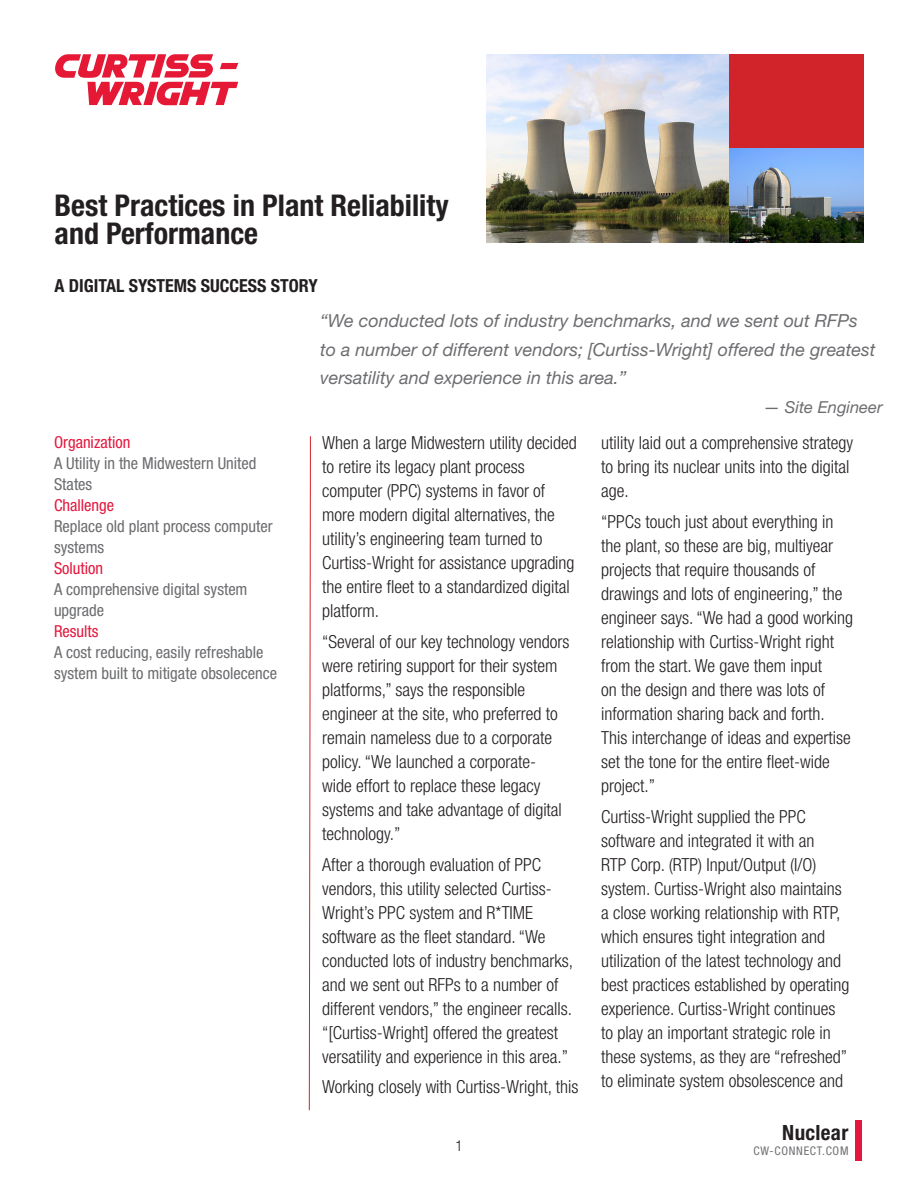
<style>
.page{position:relative;width:918px;height:1188px;background:#fff}
.page>*{position:absolute;margin:0;border:0;box-sizing:border-box;transform-origin:0 0}
.t1{font:700 condensed 30px/28.5px "Helvetica Neue LT Std";color:#231f20}
.Nuclear{font:700 condensed 21px "Helvetica Neue LT Std";letter-spacing:.02em;color:#231f20}
.main_text{font:300 condensed 18px/24px "Helvetica Neue LT Std";color:#231f20}
.pull_quote_left_alig{font:italic 18px/28.5px "Helvetica Neue LT Std";color:#6c6d70}
.t2{font:700 condensed 18px "Helvetica Neue LT Std";color:#231f20}
.snapshot{font:condensed 16.5px/21px "Helvetica Neue LT Std";color:#6c6d70}
.snapshot-2{font:condensed 16.5px "Helvetica Neue LT Std";color:#e4183e}
.pull_quote_left_alig-2{font:italic 16.5px "Helvetica Neue LT Std";color:#6c6d70}
.t3{font:300 condensed 15px "Helvetica Neue LT Std";color:#231f20}
.URL{font:condensed 12px "Helvetica Neue LT Std";letter-spacing:.06em;color:#717275}
</style>
<div class="page">
<svg style="left:55px;top:54px;width:183px;height:51px"></svg>
<svg style="left:309px;top:436px;width:2px;height:675px"></svg>
<img style="left:486px;top:54px;width:244px;height:189px">
<div style="left:730px;top:54px;width:134px;height:94px;background:#d1232a"></div>
<div style="left:855px;top:1120px;width:7px;height:40px;background:#e4183e"></div>
<img style="left:730px;top:148px;width:134px;height:95px">
<p class="t1" style="left:55px;top:190px;width:396px">Best Practices in Plant Reliability and Performance</p>
<p class="t2" style="left:55px;top:275px;width:265px">A DIGITAL SYSTEMS SUCCESS STORY</p>
<p class="snapshot-2" style="left:54px;top:433px;width:78px">Organization</p>
<p class="snapshot" style="left:54px;top:453px;width:204px">A Utility in the Midwestern United<br>States</p>
<p class="snapshot-2" style="left:54px;top:496px;width:62px">Challenge</p>
<p class="snapshot" style="left:54px;top:516px;width:220px">Replace old plant process computer systems</p>
<p class="snapshot-2" style="left:54px;top:559px;width:51px">Solution</p>
<p class="snapshot" style="left:54px;top:579px;width:195px">A comprehensive digital system upgrade</p>
<p class="snapshot-2" style="left:54px;top:622px;width:46px">Results</p>
<p class="snapshot" style="left:54px;top:642px;width:225px">A cost reducing, easily refreshable system built to mitigate obsolecence</p>
<p class="pull_quote_left_alig" style="left:320px;top:306px;width:557px">“We conducted lots of industry benchmarks, and we sent out RFPs to a number of different vendors; [Curtiss-Wright] offered the greatest versatility and experience in this area.”</p>
<p class="pull_quote_left_alig-2" style="left:764px;top:397px;width:120px">— Site Engineer</p>
<p class="main_text" style="left:322px;top:431px;width:256px">When a large Midwestern utility decided to retire its legacy plant process computer (PPC) systems in favor of more modern digital alternatives, the utility’s engineering team turned to Curtiss-Wright for assistance upgrading the entire fleet to a standardized digital platform.</p>
<p class="main_text" style="left:322px;top:629px;width:249px">“Several of our key technology vendors were retiring support for their system platforms,” says the responsible engineer at the site, who preferred to remain nameless due to a corporate policy. “We launched a corporate&shy;wide effort to replace these legacy systems and take advantage of digital technology.”</p>
<p class="main_text" style="left:322px;top:852px;width:253px">After a thorough evaluation of PPC vendors, this utility selected Curtiss-Wright’s PPC system and R*TIME software as the fleet standard. “We conducted lots of industry benchmarks, and we sent out RFPs to a number of different vendors,” the engineer recalls. “[Curtiss-Wright] offered the greatest versatility and experience in this area.”</p>
<p class="main_text" style="left:322px;top:1075px;width:258px">Working closely with Curtiss-Wright, this</p>
<p class="main_text" style="left:601px;top:431px;width:253px">utility laid out a comprehensive strategy to bring its nuclear units into the digital age.</p>
<p class="main_text" style="left:601px;top:509px;width:253px">“PPCs touch just about everything in the plant, so these are big, multiyear projects that require thousands of drawings and lots of engineering,” the engineer says. “We had a good working relationship with Curtiss-Wright right from the start. We gave them input<br>on the design and there was lots of information sharing back and forth.<br>This interchange of ideas and expertise set the tone for the entire fleet-wide project.”</p>
<p class="main_text" style="left:601px;top:804px;width:250px">Curtiss-Wright supplied the PPC software and integrated it with an<br>RTP Corp. (RTP) Input/Output (I/O) system. Curtiss-Wright also maintains a close working relationship with RTP, which ensures tight integration and utilization of the latest technology and best practices established by operating experience. Curtiss-Wright continues to play an important strategic role in these systems, as they are “refreshed” to eliminate system obsolescence and</p>
<p class="Nuclear" style="left:782px;top:1120px;width:68px">Nuclear</p>
<p class="t3" style="left:455px;top:1137px;width:9px">1</p>
<p class="URL" style="left:753px;top:1144px;width:96px">CW-CONNECT.COM</p>
</div>
